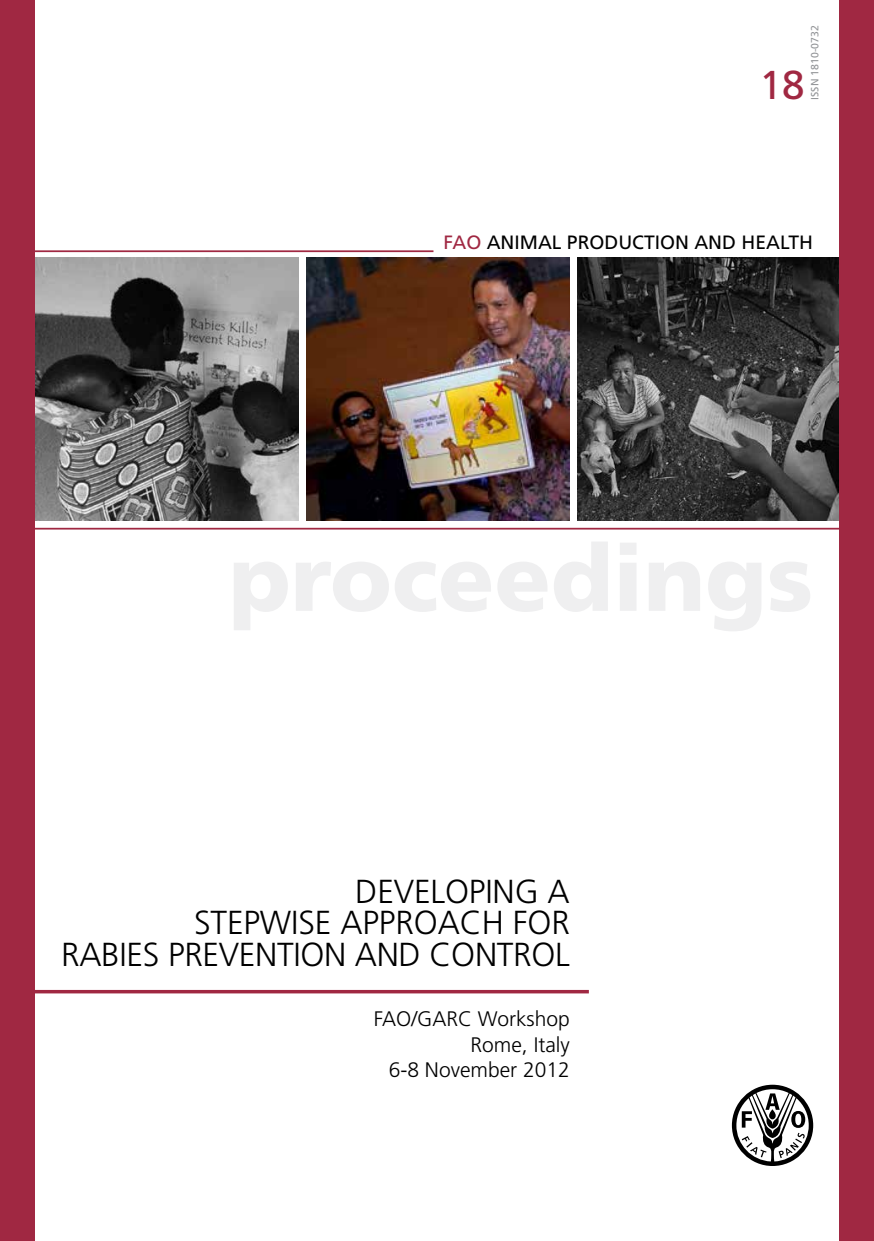
<style>
.page{position:relative;width:874px;height:1241px;background:#fff}
.page>*{position:absolute;margin:0;border:0;box-sizing:border-box;transform-origin:0 0}
.t1{font:40.25px "Frutiger LT Std";color:#a02842}
.t2{font:300 33.25px/31.5px "Frutiger LT Std";letter-spacing:-.005em;color:#000;text-align:right}
.t3{font:300 21px/25.2px "Frutiger LT Std";color:#000;text-align:right}
.t4{font:19.25px "Frutiger LT Std";color:#000}
.t5{font:10.5px "Frutiger LT Std";color:#939598}
.s1{color:#a02842}
</style>
<div class="page">
<img style="left:35px;top:257px;width:263px;height:263px">
<img style="left:306px;top:257px;width:263px;height:263px">
<img style="left:577px;top:257px;width:262px;height:263px">
<div style="left:0;top:0;width:34px;height:1240px;background:#a02842"></div>
<hr style="left:15px;top:527px;width:857px;height:2px;background:#a02842">
<hr style="left:0;top:250px;width:433px;height:2px;background:#a02842">
<svg style="left:731px;top:1084px;width:81px;height:81px"></svg>
<div style="left:839px;top:0;width:34px;height:1240px;background:#a02842"></div>
<svg style="left:34px;top:989px;width:554px;height:4px;fill:#a02842"></svg>
<p class="t1" style="left:759px;top:62px;width:46px">18</p>
<p class="t5" style="left:808px;top:100px;width:76px;rotate:-90deg">ISSN 1810-0732</p>
<p class="t4" style="left:443px;top:230px;width:371px"><span class="s1">FAO</span> ANIMAL PRODUCTION AND HEALTH</p>
<p class="t2" style="left:61px;top:875px;width:510px">DEVELOPING A<br>STEPWISE APPROACH FOR<br>RABIES PREVENTION AND CONTROL</p>
<p class="t3" style="left:374px;top:1006px;width:197px">FAO/GARC Workshop<br>Rome, Italy<br>6-8 November 2012</p>
</div>
